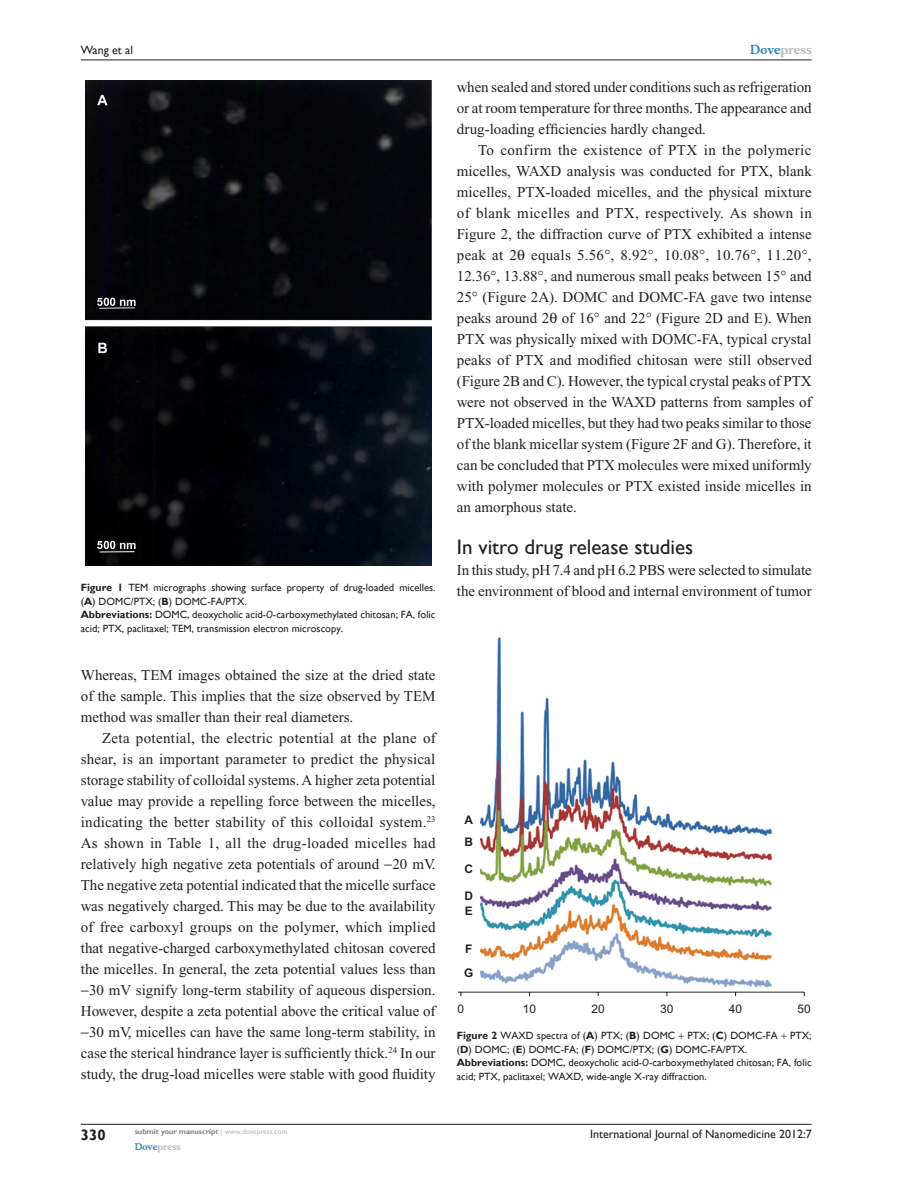
<style>
.page{position:relative;width:918px;height:1188px;background:#fff}
.page>*{position:absolute;margin:0;border:0;box-sizing:border-box;transform-origin:0 0}
.t1{font:21px "Gill Sans";color:#231f20}
.t2{font:15px/21px "Times New Roman";color:#231f20;text-align:justify}
.t3{font:700 15px "Gill Sans";color:#231f20}
.t4{font:12px "Gill Sans";color:#231f20}
.t5{font:700 12px "Musee";color:#b8b9bc}
.t6{font:11.85px "Arial";color:#231f20}
.t7{font:700 11.85px/21.6px "Arial";color:#231f20}
.t8{font:10.5px/13.5px "Gill Sans";color:#231f20}
.t9{font:700 9px "Musee";color:#b8b9bc}
.t10{font:700 7.5px "Gill Sans";color:#808285}
.s1{font-weight:700}
.s2{font-style:italic}
.s3{font-weight:400;color:#b8b9bc}
.s4{color:#3485ae}
</style>
<div class="page">
<img style="left:85px;top:81px;width:346px;height:485px">
<hr style="left:458px;top:992px;width:346px;height:1px;background:#231f20">
<img style="left:480px;top:638px;width:291px;height:349px">
<hr style="left:81px;top:1124px;width:731px;height:1px;background:#231f20">
<hr style="left:81px;top:60px;width:731px;height:1px;background:#231f20">
<p class="t4" style="left:81px;top:43px;width:54px">Wang et al</p>
<p class="t8" style="left:81px;top:581px;width:356px"><span class="s1">Figure 1</span> TEM micrographs showing surface property of drug-loaded micelles. (<span class="s1">A</span>) DOMC/PTX; (<span class="s1">B</span>) DOMC-FA/PTX.<br><span class="s1">Abbreviations:</span> DOMC, deoxycholic acid-<span class="s2">O</span>-carboxymethylated chitosan; FA, folic acid; PTX, paclitaxel; TEM, transmission electron microscopy.</p>
<p class="t2" style="left:81px;top:665px;width:356px">Whereas, TEM images obtained the size at the dried state of the sample. This implies that the size observed by TEM method was smaller than their real diameters.</p>
<p class="t2" style="left:81px;top:728px;width:356px;text-indent:21px">Zeta potential, the electric potential at the plane of shear, is an important parameter to predict the physical storage stability of colloidal systems. A higher zeta potential value may provide a repelling force between the micelles, indicating the better stability of this colloidal system.<sup>23<br></sup>As shown in Table 1, all the drug-loaded micelles had relatively high negative zeta potentials of around −20 mV.<br>The negative zeta potential indicated that the micelle surface was negatively charged. This may be due to the availability of free carboxyl groups on the polymer, which implied that negative-charged carboxymethylated chitosan covered the micelles. In general, the zeta potential values less than −30 mV signify long-term stability of aqueous dispersion.<br>However, despite a zeta potential above the critical value of −30 mV, micelles can have the same long-term stability, in case the sterical hindrance layer is sufficiently thick.<sup>24</sup> In our study, the drug-load micelles were stable with good fluidity</p>
<p class="t3" style="left:81px;top:1126px;width:26px">330</p>
<p class="t10" style="left:135px;top:1127px;width:154px">submit your manuscript <span class="s3">| www.dovepress.com</span></p>
<p class="t9" style="left:135px;top:1141px;width:48px"><span class="s4">Dove</span>press</p>
<p class="t5" style="left:750px;top:43px;width:63px"><span class="s4">Dove</span>press</p>
<p class="t2" style="left:457px;top:77px;width:356px">when sealed and stored under conditions such as refrigeration or at room temperature for three months. The appearance and drug-loading efficiencies hardly changed.</p>
<p class="t2" style="left:457px;top:140px;width:357px;text-indent:21px">To confirm the existence of PTX in the polymeric micelles, WAXD analysis was conducted for PTX, blank micelles, PTX-loaded micelles, and the physical mixture of blank micelles and PTX, respectively. As shown in Figure 2, the diffraction curve of PTX exhibited a intense peak at 2 equals 5.56 , 8.92 , 10.08 , 10.76 , 11.20 , 12.36 , 13.88 , and numerous small peaks between 15 and 25 (Figure 2A). DOMC and DOMC-FA gave two intense peaks around 2 of 16 and 22 (Figure 2D and E). When PTX was physically mixed with DOMC-FA, typical crystal peaks of PTX and modified chitosan were still observed (Figure 2B and C). However, the typical crystal peaks of PTX were not observed in the WAXD patterns from samples of PTX-loaded micelles, but they had two peaks similar to those of the blank micellar system (Figure 2F and G). Therefore, it can be concluded that PTX molecules were mixed uniformly with polymer molecules or PTX existed inside micelles in an amorphous state.</p>
<h1 class="t1" style="left:457px;top:535px;width:238px">In vitro drug release studies</h1>
<p class="t2" style="left:457px;top:560px;width:356px">In this study, pH 7.4 and pH 6.2 PBS were selected to simulate the environment of blood and internal environment of tumor</p>
<p class="t7" style="left:465px;top:809px;width:10px">A<br>B</p>
<p class="t7" style="left:465px;top:858px;width:10px">C</p>
<p class="t7" style="left:465px;top:889px;width:10px;line-height:14.9px">D<br>E</p>
<p class="t7" style="left:464px;top:937px;width:11px;line-height:24.2px">F<br>G</p>
<p class="t6" style="left:523px;top:1002px;width:15px">10</p>
<p class="t6" style="left:592px;top:1002px;width:15px">20</p>
<p class="t6" style="left:660px;top:1002px;width:15px">30</p>
<p class="t6" style="left:729px;top:1002px;width:15px">40</p>
<p class="t6" style="left:798px;top:1002px;width:15px">50</p>
<p class="t8" style="left:457px;top:1029px;width:356px"><span class="s1">Figure 2</span> WAXD spectra of (<span class="s1">A</span>) PTX; (<span class="s1">B</span>) DOMC PTX; (<span class="s1">C</span>) DOMC-FA PTX; (<span class="s1">D</span>) DOMC; (<span class="s1">E</span>) DOMC-FA; (<span class="s1">F</span>) DOMC/PTX; (<span class="s1">G</span>) DOMC-FA/PTX.<br><span class="s1">Abbreviations:</span> DOMC, deoxycholic acid-<span class="s2">O</span>-carboxymethylated chitosan; FA, folic acid; PTX, paclitaxel; WAXD, wide-angle X-ray diffraction.</p>
<p class="t6" style="left:458px;top:1002px;width:8px">0</p>
<p class="t4" style="left:590px;top:1127px;width:223px">International Journal of Nanomedicine 2012:7</p>
</div>
